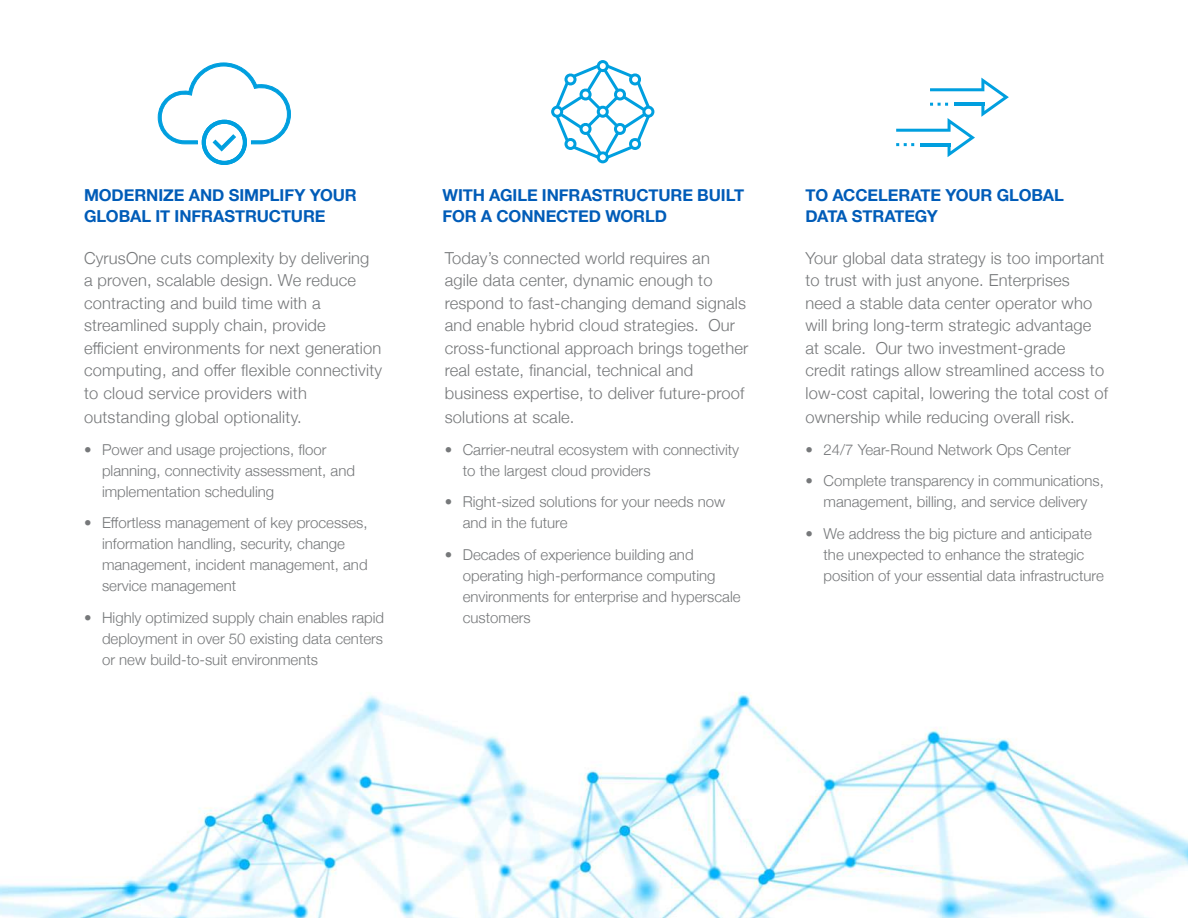
<style>
.page{position:relative;width:1188px;height:918px;background:#fff}
.page>*{position:absolute;margin:0;border:0;box-sizing:border-box;transform-origin:0 0}
.t1{font:300 16.5px/22.5px "Helvetica Neue";letter-spacing:.01em;color:#76787a}
.t2{font:700 16.5px/21px "Helvetica Neue";letter-spacing:-.005em;color:#005cb8}
.t3{font:300 15px/21px "Helvetica Neue";color:#76787a}
</style>
<div class="page">
<img style="left:0;top:692px;width:1188px;height:226px">
<svg style="left:158px;top:63px;width:133px;height:102px"></svg>
<svg style="left:551px;top:60px;width:103px;height:103px"></svg>
<svg style="left:896px;top:78px;width:113px;height:79px"></svg>
<p class="t2" style="left:84px;top:186px;width:274px">MODERNIZE AND SIMPLIFY YOUR<br>GLOBAL IT INFRASTRUCTURE</p>
<p class="t2" style="left:443px;top:186px;width:303px">WITH AGILE INFRASTRUCTURE BUILT<br>FOR A CONNECTED WORLD</p>
<p class="t1" style="left:84px;top:246px;width:300px">CyrusOne cuts complexity by delivering<br>a proven, scalable design. We reduce contracting and build time with a streamlined supply chain, provide efficient environments for next generation computing, and offer flexible connectivity to cloud service providers with</p>
<p class="t1" style="left:84px;top:407px;width:219px">outstanding global optionality.</p>
<p class="t3" style="left:102px;top:440px;width:255px;text-indent:-18px">• Power and usage projections, floor planning, connectivity assessment, and implementation scheduling</p>
<p class="t3" style="left:102px;top:514px;width:267px;text-indent:-18px">• Effortless management of key processes, information handling, security, change management, incident management, and service management</p>
<p class="t3" style="left:102px;top:609px;width:284px;text-align:justify;text-indent:-18px">• Highly optimized supply chain enables rapid deployment in over 50 existing data centers or new build-to-suit environments</p>
<p class="t1" style="left:445px;top:248px;width:305px">Today’s connected world requires an<br>agile data center, dynamic enough to respond to fast-changing demand signals and enable hybrid cloud strategies. Our cross-functional approach brings together real estate, financial, technical and business expertise, to deliver future-proof</p>
<p class="t1" style="left:445px;top:407px;width:131px">solutions at scale.</p>
<p class="t3" style="left:463px;top:440px;width:278px;text-indent:-18px">• Carrier-neutral ecosystem with connectivity to the largest cloud providers</p>
<p class="t3" style="left:463px;top:493px;width:264px;text-indent:-18px">• Right-sized solutions for your needs now and in the future</p>
<p class="t3" style="left:463px;top:546px;width:279px;text-indent:-18px">• Decades of experience building and operating high-performance computing environments for enterprise and hyperscale customers</p>
<p class="t2" style="left:806px;top:186px;width:260px">TO ACCELERATE YOUR GLOBAL<br>DATA STRATEGY</p>
<p class="t1" style="left:806px;top:248px;width:304px">Your global data strategy is too important to trust with just anyone. Enterprises need a stable data center operator who will bring long-term strategic advantage at scale. Our two investment-grade credit ratings allow streamlined access to low-cost capital, lowering the total cost of</p>
<p class="t1" style="left:806px;top:405px;width:271px">ownership while reducing overall risk.</p>
<p class="t3" style="left:806px;top:440px;width:267px">• 24/7 Year-Round Network Ops Center</p>
<p class="t3" style="left:806px;top:472px;width:300px;text-align:center">• Complete transparency in communications, management, billing, and service delivery</p>
<p class="t3" style="left:824px;top:525px;width:282px;text-indent:-18px">• We address the big picture and anticipate the unexpected to enhance the strategic position of your essential data infrastructure</p>
</div>
